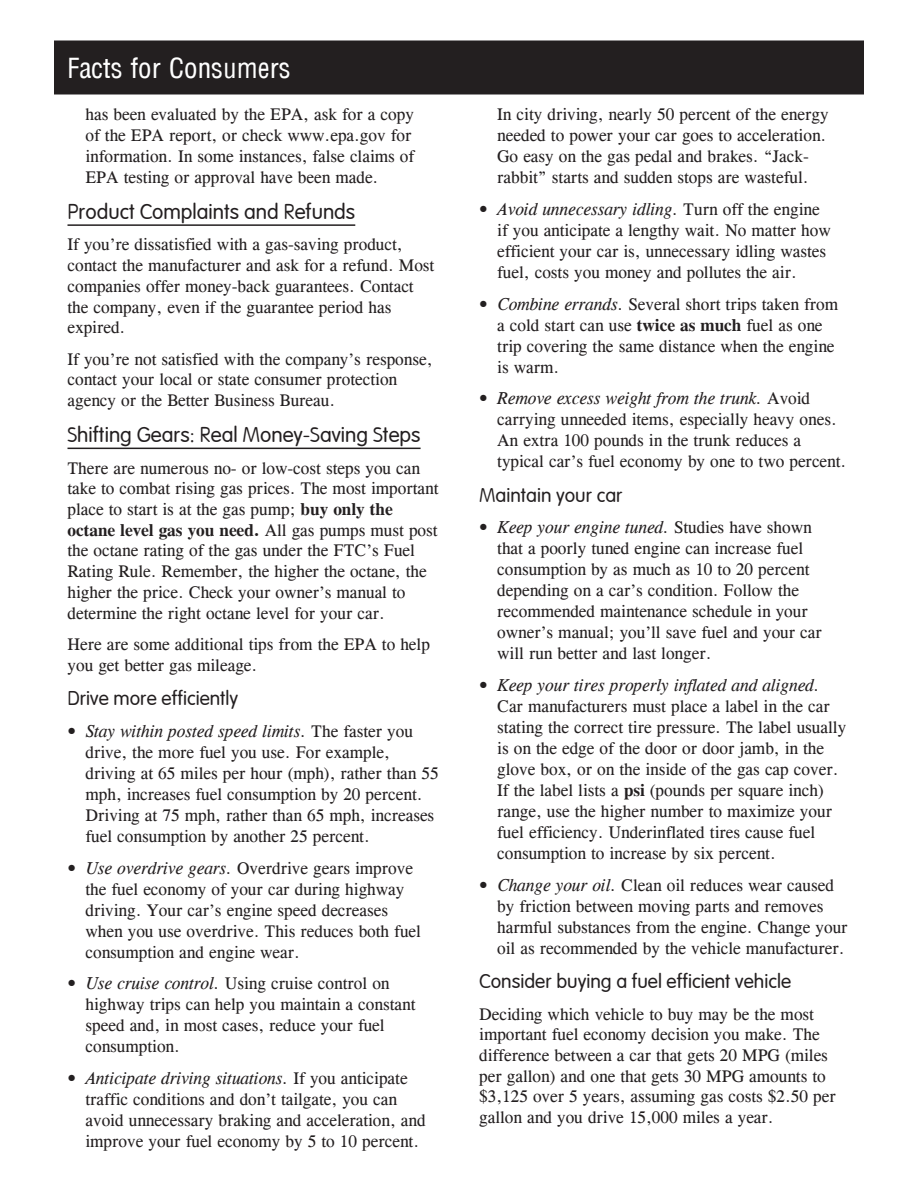
<style>
.page{position:relative;width:918px;height:1188px;background:#fff}
.page>*{position:absolute;margin:0;border:0;box-sizing:border-box;transform-origin:0 0}
.Page_Header{font:condensed 27px "Arena";color:#fff}
.Head_A{font:21px "Vagabond";color:#231f20}
.Head_B{font:19.5px "Vagabond";color:#231f20}
.Bullet{font:17.25px/21px "CG Times";color:#231f20}
.Body_Text{font:17.25px/20.7px "CG Times";color:#231f20}
.s1{font-weight:700}
.s2{font-style:italic}
</style>
<div class="page">
<div style="left:55px;top:41px;width:808px;height:53px;background:#231f20"></div>
<div style="left:54px;top:40px;width:810px;height:54px;border:2px solid #231f20"></div>
<hr style="left:68px;top:224px;width:287px;height:2px;background:#231f20">
<hr style="left:68px;top:448px;width:353px;height:1px;background:#231f20">
<p class="Page_Header" style="left:68px;top:57px;width:225px">Facts for Consumers</p>
<p class="Bullet" style="left:86px;top:104px;width:330px">has been evaluated by the EPA, ask for a copy of the EPA report, or check www.epa.gov for information. In some instances, false claims of EPA testing or approval have been made.</p>
<p class="Head_A" style="left:68px;top:202px;width:289px">Product Complaints and Refunds</p>
<p class="Body_Text" style="left:68px;top:234px;width:368px">If you’re dissatisfied with a gas‑saving product, contact the manufacturer and ask for a refund. Most companies offer money‑back guarantees. Contact the company, even if the guarantee period has expired.</p>
<p class="Body_Text" style="left:68px;top:349px;width:367px">If you’re not satisfied with the company’s response, contact your local or state consumer protection agency or the Better Business Bureau.</p>
<p class="Head_A" style="left:68px;top:425px;width:355px">Shifting Gears: Real Money‑Saving Steps</p>
<p class="Body_Text" style="left:68px;top:458px;width:373px">There are numerous no- or low-cost steps you can take to combat rising gas prices. The most important place to start is at the gas pump; <span class="s1">buy only the octane level gas you need.</span> All gas pumps must post the octane rating of the gas under the FTC’s Fuel Rating Rule. Remember, the higher the octane, the higher the price. Check your owner’s manual to determine the right octane level for your car.</p>
<p class="Body_Text" style="left:68px;top:634px;width:364px">Here are some additional tips from the EPA to help you get better gas mileage.</p>
<p class="Head_B" style="left:68px;top:689px;width:172px">Drive more efficiently</p>
<p class="Bullet" style="left:86px;top:721px;width:355px;text-indent:-18px">• <span class="s2">Stay within posted speed limits.</span> The faster you drive, the more fuel you use. For example, driving at 65 miles per hour (mph), rather than 55 mph, increases fuel consumption by 20 percent.<br>Driving at 75 mph, rather than 65 mph, increases fuel consumption by another 25 percent.</p>
<p class="Bullet" style="left:86px;top:857px;width:337px;text-indent:-18px">• <span class="s2">Use overdrive gears.</span> Overdrive gears improve the fuel economy of your car during highway driving. Your car’s engine speed decreases when you use overdrive. This reduces both fuel consumption and engine wear.</p>
<p class="Bullet" style="left:86px;top:973px;width:332px;text-indent:-18px">• <span class="s2">Use cruise control.</span> Using cruise control on highway trips can help you maintain a constant speed and, in most cases, reduce your fuel consumption.</p>
<p class="Bullet" style="left:86px;top:1068px;width:342px;text-indent:-18px">• <span class="s2">Anticipate driving situations.</span> If you anticipate traffic conditions and don’t tailgate, you can avoid unnecessary braking and acceleration, and improve your fuel economy by 5 to 10 percent.</p>
<p class="Bullet" style="left:497px;top:104px;width:333px">In city driving, nearly 50 percent of the energy needed to power your car goes to acceleration.<br>Go easy on the gas pedal and brakes. “Jack&shy;rabbit” starts and sudden stops are wasteful.</p>
<p class="Bullet" style="left:497px;top:199px;width:335px;text-indent:-18px">• <span class="s2">Avoid unnecessary idling.</span> Turn off the engine if you anticipate a lengthy wait. No matter how efficient your car is, unnecessary idling wastes fuel, costs you money and pollutes the air.</p>
<p class="Bullet" style="left:497px;top:293px;width:342px;text-indent:-18px">• <span class="s2">Combine errands.</span> Several short trips taken from a cold start can use <span class="s1">twice as much</span> fuel as one trip covering the same distance when the engine is warm.</p>
<p class="Bullet" style="left:497px;top:388px;width:351px;text-indent:-18px">• <span class="s2">Remove excess weight from the trunk.</span> Avoid carrying unneeded items, especially heavy ones.<br>An extra 100 pounds in the trunk reduces a typical car’s fuel economy by one to two percent.</p>
<p class="Head_B" style="left:479px;top:486px;width:145px">Maintain your car</p>
<p class="Bullet" style="left:497px;top:517px;width:326px;text-indent:-18px">• <span class="s2">Keep your engine tuned.</span> Studies have shown that a poorly tuned engine can increase fuel consumption by as much as 10 to 20 percent depending on a car’s condition. Follow the recommended maintenance schedule in your owner’s manual; you’ll save fuel and your car will run better and last longer.</p>
<p class="Bullet" style="left:497px;top:675px;width:351px;text-indent:-18px">• <span class="s2">Keep your tires properly inflated and aligned.<br></span>Car manufacturers must place a label in the car stating the correct tire pressure. The label usually is on the edge of the door or door jamb, in the glove box, or on the inside of the gas cap cover.<br>If the label lists a <span class="s1">psi</span> (pounds per square inch) range, use the higher number to maximize your fuel efficiency. Underinflated tires cause fuel consumption to increase by six percent.</p>
<p class="Bullet" style="left:497px;top:875px;width:352px;text-indent:-18px">• <span class="s2">Change your oil.</span> Clean oil reduces wear caused by friction between moving parts and removes harmful substances from the engine. Change your oil as recommended by the vehicle manufacturer.</p>
<p class="Head_B" style="left:479px;top:973px;width:313px">Consider buying a fuel efficient vehicle</p>
<p class="Body_Text" style="left:479px;top:1004px;width:358px">Deciding which vehicle to buy may be the most important fuel economy decision you make. The difference between a car that gets 20 MPG (miles per gallon) and one that gets 30 MPG amounts to $3,125 over 5 years, assuming gas costs $2.50 per gallon and you drive 15,000 miles a year.</p>
</div>
